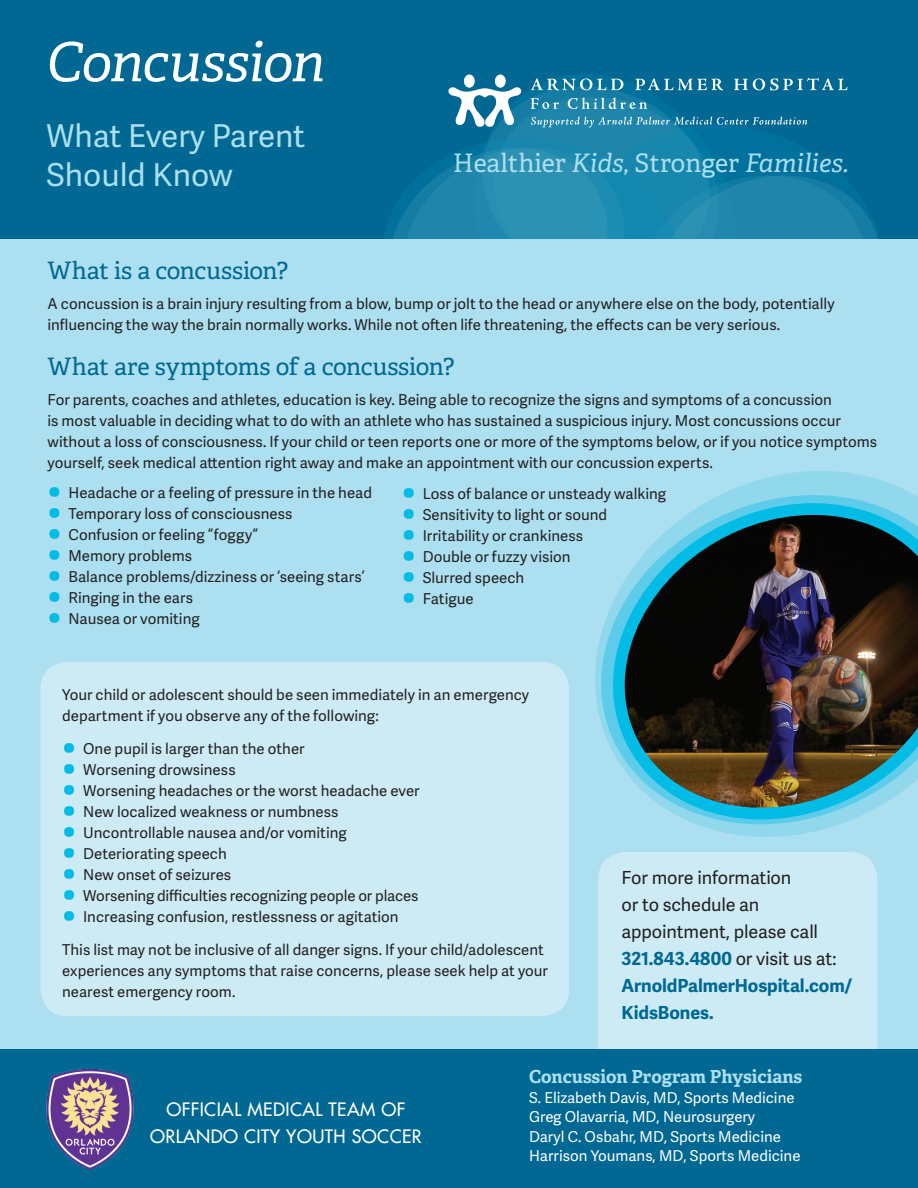
<style>
.page{position:relative;width:918px;height:1188px;background:#fff}
.page>*{position:absolute;margin:0;border:0;box-sizing:border-box;transform-origin:0 0}
.t1{font:italic 54px "Adelle";letter-spacing:-.015em;color:#fff}
.t2{font:31.5px/39px "Adelle Sans";color:#acdfef}
.t3{font:25.5px "Adelle";color:#acdfef}
.t4{font:24px "Adelle";letter-spacing:-.005em;color:#006893}
.t5{font:18px/27px "Adelle Sans";letter-spacing:-.01em;color:#231f20}
.t6{font:500 18px/27px "Futura Std";letter-spacing:.025em;color:#fff;text-align:center}
.t7{font:700 18px "Adelle";color:#acdfef}
.t8{font:15px/21px "Adelle Sans";color:#231f20}
.t9{font:15px/19.5px "Adelle Sans";color:#fff}
.s1{font-style:italic}
.s2{font-size:36px;color:#02bce5}
.s3{font-weight:700;color:#006893}
</style>
<div class="page">
<div style="left:0;top:215px;width:918px;height:835px;background:#acdfef"></div>
<div style="left:598px;top:852px;width:280px;height:198px;background:#ccebf5"></div>
<div style="left:0;top:0;width:918px;height:239px;background:#006893"></div>
<div style="left:0;top:1050px;width:918px;height:138px;background:#006893"></div>
<div style="left:40px;top:662px;width:529px;height:354px;background:#ccebf5;border-radius:27px"></div>
<svg style="left:595px;top:471px;width:305px;height:366px"></svg>
<svg style="left:596px;top:488px;width:322px;height:347px;background:#456268"></svg>
<svg style="left:392px;top:74px;width:486px;height:165px"></svg>
<div style="left:495px;top:75px;width:11px;height:13px;background:#fff;border-radius:50%"></div>
<img style="left:46px;top:1070px;width:88px;height:99px">
<h1 class="t1" style="left:46px;top:29px;width:280px">Concussion</h1>
<h2 class="t2" style="left:46px;top:116px;width:260px">What Every Parent<br>Should Know</h2>
<h3 class="t3" style="left:453px;top:147px;width:397px">Healthier <span class="s1">Kids,</span> Stronger <span class="s1">Families.</span></h3>
<h3 class="t4" style="left:48px;top:256px;width:242px">What is a concussion?</h3>
<p class="t8" style="left:48px;top:293px;width:789px">A concussion is a brain injury resulting from a blow, bump or jolt to the head or anywhere else on the body, potentially influencing the way the brain normally works. While not often life threatening, the effects can be very serious.</p>
<h3 class="t4" style="left:48px;top:352px;width:409px">What are symptoms of a concussion?</h3>
<p class="t8" style="left:48px;top:389px;width:831px">For parents, coaches and athletes, education is key. Being able to recognize the signs and symptoms of a concussion<br>is most valuable in deciding what to do with an athlete who has sustained a suspicious injury. Most concussions occur without a loss of consciousness. If your child or teen reports one or more of the symptoms below, or if you notice symptoms yourself, seek medical attention right away and make an appointment with our concussion experts.</p>
<p class="t8" style="left:48px;top:482px;width:326px"><span class="s2">•</span> Headache or a feeling of pressure in the head</p>
<p class="t8" style="left:48px;top:503px;width:247px"><span class="s2">•</span> Temporary loss of consciousness</p>
<p class="t8" style="left:48px;top:524px;width:212px"><span class="s2">•</span> Confusion or feeling “foggy”</p>
<p class="t8" style="left:48px;top:545px;width:146px"><span class="s2">•</span> Memory problems</p>
<p class="t8" style="left:48px;top:566px;width:319px"><span class="s2">•</span> Balance problems/dizziness or ‘seeing stars’</p>
<p class="t8" style="left:48px;top:587px;width:147px"><span class="s2">•</span> Ringing in the ears</p>
<p class="t8" style="left:48px;top:608px;width:154px"><span class="s2">•</span> Nausea or vomiting</p>
<p class="t8" style="left:402px;top:482px;width:266px"><span class="s2">•</span> Loss of balance or unsteady walking</p>
<p class="t8" style="left:402px;top:503px;width:207px"><span class="s2">•</span> Sensitivity to light or sound</p>
<p class="t8" style="left:402px;top:524px;width:183px"><span class="s2">•</span> Irritability or crankiness</p>
<p class="t8" style="left:402px;top:545px;width:170px"><span class="s2">•</span> Double or fuzzy vision</p>
<p class="t8" style="left:402px;top:566px;width:124px"><span class="s2">•</span> Slurred speech</p>
<p class="t8" style="left:402px;top:587px;width:73px"><span class="s2">•</span> Fatigue</p>
<p class="t8" style="left:62px;top:683px;width:469px">Your child or adolescent should be seen immediately in an emergency department if you observe any of the following:</p>
<p class="t8" style="left:62px;top:737px;width:244px"><span class="s2">•</span> One pupil is larger than the other</p>
<p class="t8" style="left:62px;top:758px;width:175px"><span class="s2">•</span> Worsening drowsiness</p>
<p class="t8" style="left:62px;top:779px;width:359px"><span class="s2">•</span> Worsening headaches or the worst headache ever</p>
<p class="t8" style="left:62px;top:800px;width:278px"><span class="s2">•</span> New localized weakness or numbness</p>
<p class="t8" style="left:62px;top:821px;width:286px"><span class="s2">•</span> Uncontrollable nausea and/or vomiting</p>
<p class="t8" style="left:62px;top:842px;width:166px"><span class="s2">•</span> Deteriorating speech</p>
<p class="t8" style="left:62px;top:863px;width:171px"><span class="s2">•</span> New onset of seizures</p>
<p class="t8" style="left:62px;top:884px;width:358px"><span class="s2">•</span> Worsening difficulties recognizing people or places</p>
<p class="t8" style="left:62px;top:905px;width:338px"><span class="s2">•</span> Increasing confusion, restlessness or agitation</p>
<p class="t8" style="left:62px;top:938px;width:487px">This list may not be inclusive of all danger signs. If your child/adolescent experiences any symptoms that raise concerns, please seek help at your nearest emergency room.</p>
<p class="t5" style="left:622px;top:864px;width:232px">For more information<br>or to schedule an appointment, please call<br><span class="s3">321.843.4800</span> or visit us at:<br><span class="s3">ArnoldPalmerHospital.com/<br>KidsBones.</span></p>
<p class="t6" style="left:150px;top:1096px;width:273px">OFFICIAL MEDICAL TEAM OF<br>ORLANDO CITY YOUTH SOCCER</p>
<p class="t7" style="left:529px;top:1065px;width:275px">Concussion Program Physicians</p>
<p class="t9" style="left:529px;top:1087px;width:273px">S. Elizabeth Davis, MD, Sports Medicine Greg Olavarria, MD, Neurosurgery<br>Daryl C. Osbahr, MD, Sports Medicine Harrison Youmans, MD, Sports Medicine</p>
</div>
